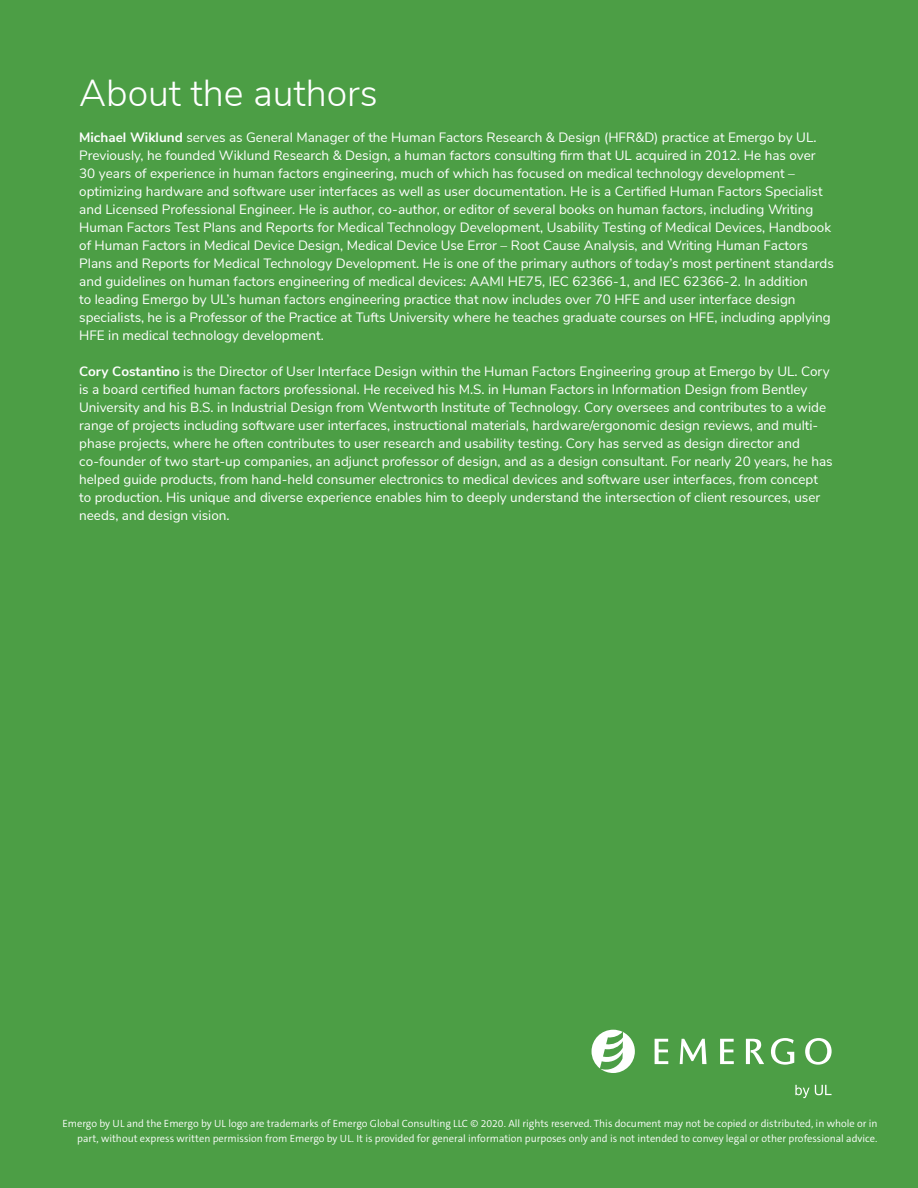
<style>
.page{position:relative;width:918px;height:1188px;background:#4c9e45}
.page>*{position:absolute;margin:0;border:0;box-sizing:border-box;transform-origin:0 0}
.t1{font:300 37.5px "Nunito Sans";color:#fff}
.t2{font:13.5px/18px "Nunito Sans";color:#fff}
.t3{font:300 10.5px/15px "The Sans C5";color:#fff;text-align:right}
.s1{font-weight:700}
</style>
<div class="page">
<svg style="left:592px;top:1030px;width:43px;height:43px"></svg>
<svg style="left:655px;top:1039px;width:13px;height:25px"></svg>
<svg style="left:680px;top:1039px;width:27px;height:25px"></svg>
<svg style="left:720px;top:1039px;width:14px;height:25px"></svg>
<svg style="left:746px;top:1039px;width:18px;height:25px"></svg>
<svg style="left:771px;top:1038px;width:23px;height:27px"></svg>
<svg style="left:805px;top:1038px;width:27px;height:27px"></svg>
<svg style="left:795px;top:1085px;width:37px;height:13px"></svg>
<h1 class="t1" style="left:79px;top:65px;width:300px">About the authors</h1>
<p class="t2" style="left:79px;top:127px;width:756px"><span class="s1">Michael Wiklund</span> serves as General Manager of the Human Factors Research &amp; Design (HFR&amp;D) practice at Emergo by UL.<br>Previously, he founded Wiklund Research &amp; Design, a human factors consulting firm that UL acquired in 2012. He has over 30 years of experience in human factors engineering, much of which has focused on medical technology development – optimizing hardware and software user interfaces as well as user documentation. He is a Certified Human Factors Specialist and Licensed Professional Engineer. He is author, co-author, or editor of several books on human factors, including Writing Human Factors Test Plans and Reports for Medical Technology Development, Usability Testing of Medical Devices, Handbook of Human Factors in Medical Device Design, Medical Device Use Error – Root Cause Analysis, and Writing Human Factors Plans and Reports for Medical Technology Development. He is one of the primary authors of today’s most pertinent standards and guidelines on human factors engineering of medical devices: AAMI HE75, IEC 62366-1, and IEC 62366-2. In addition<br>to leading Emergo by UL’s human factors engineering practice that now includes over 70 HFE and user interface design specialists, he is a Professor of the Practice at Tufts University where he teaches graduate courses on HFE, including applying HFE in medical technology development.</p>
<p class="t2" style="left:79px;top:361px;width:755px"><span class="s1">Cory Costantino</span> is the Director of User Interface Design within the Human Factors Engineering group at Emergo by UL. Cory is a board certified human factors professional. He received his M.S. in Human Factors in Information Design from Bentley University and his B.S. in Industrial Design from Wentworth Institute of Technology. Cory oversees and contributes to a wide range of projects including software user interfaces, instructional materials, hardware/ergonomic design reviews, and multi&shy;phase projects, where he often contributes to user research and usability testing. Cory has served as design director and co-founder of two start-up companies, an adjunct professor of design, and as a design consultant. For nearly 20 years, he has helped guide products, from hand-held consumer electronics to medical devices and software user interfaces, from concept to production. His unique and diverse experience enables him to deeply understand the intersection of client resources, user needs, and design vision.</p>
<p class="t3" style="left:62px;top:1116px;width:817px">Emergo by UL and the Emergo by UL logo are trademarks of Emergo Global Consulting LLC © 2020. All rights reserved. This document may not be copied or distributed, in whole or in part, without express written permission from Emergo by UL. It is provided for general information purposes only and is not intended to convey legal or other professional advice.</p>
</div>
